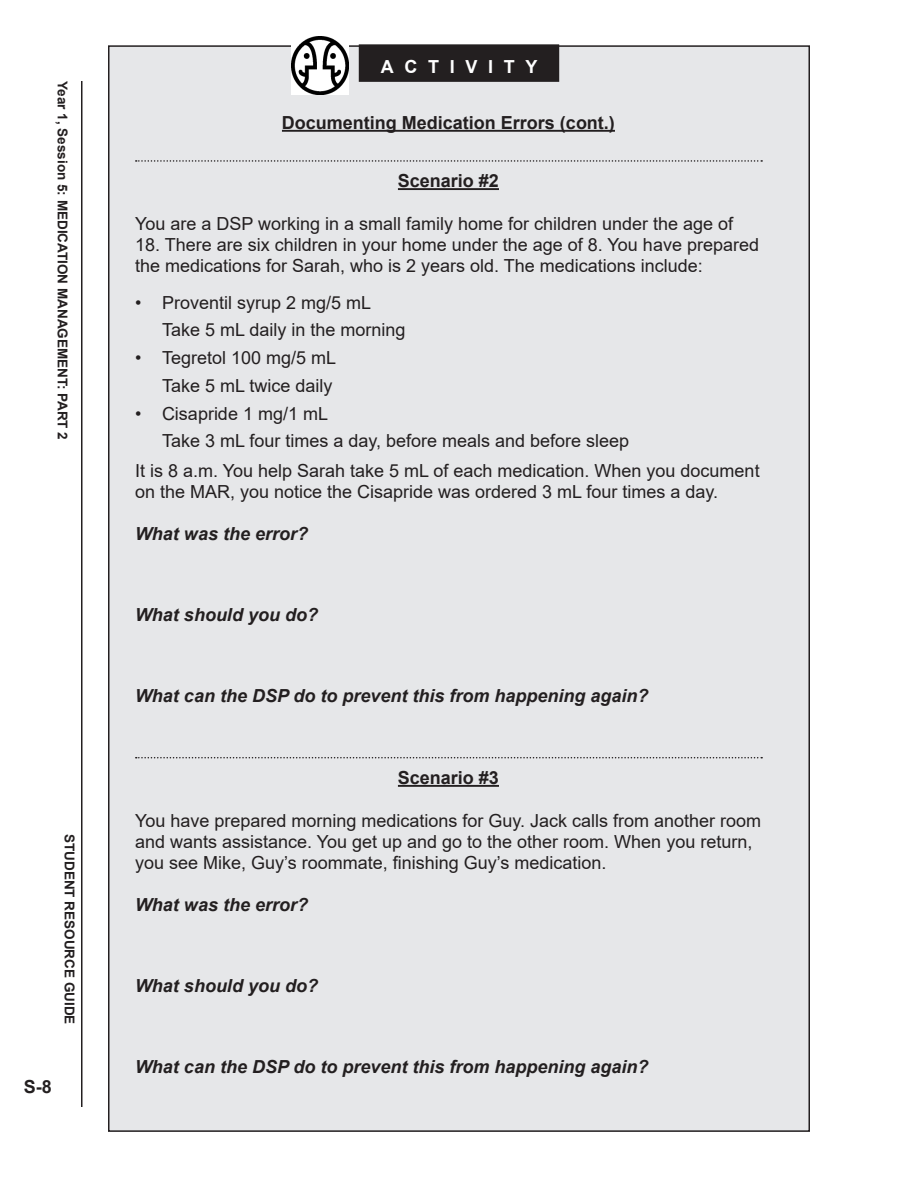
<style>
.page{position:relative;width:918px;height:1188px;background:#fff}
.page>*{position:absolute;margin:0;border:0;box-sizing:border-box;transform-origin:0 0}
.San_Serif_Text{font:18px/21px "Arial";color:#231f20}
.t1{font:italic 700 18px "Arial";color:#231f20}
.Activity_Subhead{font:700 18px "Arial";color:#231f20}
.Student_-_activity_b{font:700 18px "Arial";letter-spacing:.59em;color:#fff}
.t2{font:700 13.5px "Arial";color:#231f20}
</style>
<div class="page">
<hr style="left:81px;top:81px;width:1px;height:1026px;background:#231f20">
<div style="left:109px;top:46px;width:700px;height:1085px;background:#e6e7e9"></div>
<div style="left:359px;top:44px;width:200px;height:38px;background:#231f20"></div>
<img style="left:292px;top:37px;width:57px;height:57px">
<svg style="left:136px;top:160px;width:626px;height:2px"></svg>
<hr style="left:398px;top:188px;width:101px;height:2px;background:#231f20">
<svg style="left:136px;top:757px;width:626px;height:1px"></svg>
<hr style="left:398px;top:785px;width:101px;height:2px;background:#231f20">
<hr style="left:282px;top:130px;width:333px;height:2px;background:#231f20">
<p class="t2" style="left:72px;top:81px;width:360px;rotate:90deg">Year 1, Session 5: MEDICATION MANAGEMENT: PART 2</p>
<p class="t2" style="left:79px;top:834px;width:192px;rotate:90deg">STUDENT RESOURCE GUIDE</p>
<p class="Activity_Subhead" style="left:24px;top:1074px;width:30px">S-8</p>
<p class="Student_-_activity_b" style="left:381px;top:54px;width:158px">ACTIVITY</p>
<p class="Activity_Subhead" style="left:282px;top:110px;width:335px">Documenting Medication Errors (cont.)</p>
<p class="Activity_Subhead" style="left:398px;top:168px;width:103px">Scenario #2</p>
<p class="San_Serif_Text" style="left:135px;top:213px;width:600px">You are a DSP working in a small family home for children under the age of</p>
<p class="San_Serif_Text" style="left:135px;top:234px;width:626px">18. There are six children in your home under the age of 8. You have prepared the medications for Sarah, who is 2 years old. The medications include:</p>
<p class="San_Serif_Text" style="left:135px;top:292px;width:238px">• Proventil syrup 2 mg/5 mL</p>
<p class="San_Serif_Text" style="left:162px;top:319px;width:245px">Take 5 mL daily in the morning</p>
<p class="San_Serif_Text" style="left:135px;top:347px;width:203px">• Tegretol 100 mg/5 mL</p>
<p class="San_Serif_Text" style="left:162px;top:375px;width:172px">Take 5 mL twice daily</p>
<p class="San_Serif_Text" style="left:135px;top:403px;width:195px">• Cisapride 1 mg/1 mL</p>
<p class="San_Serif_Text" style="left:162px;top:430px;width:469px">Take 3 mL four times a day, before meals and before sleep</p>
<p class="San_Serif_Text" style="left:135px;top:460px;width:626px">It is 8 a.m. You help Sarah take 5 mL of each medication. When you document on the MAR, you notice the Cisapride was ordered 3 mL four times a day.</p>
<p class="t1" style="left:135px;top:522px;width:175px">What was the error?</p>
<p class="t1" style="left:135px;top:603px;width:185px">What should you do?</p>
<p class="t1" style="left:135px;top:684px;width:515px">What can the DSP do to prevent this from happening again?</p>
<p class="Activity_Subhead" style="left:398px;top:765px;width:103px">Scenario #3</p>
<p class="San_Serif_Text" style="left:135px;top:810px;width:628px">You have prepared morning medications for Guy. Jack calls from another room and wants assistance. You get up and go to the other room. When you return, you see Mike, Guy’s roommate, finishing Guy’s medication.</p>
<p class="t1" style="left:135px;top:892px;width:175px">What was the error?</p>
<p class="t1" style="left:135px;top:973px;width:185px">What should you do?</p>
<p class="t1" style="left:135px;top:1054px;width:515px">What can the DSP do to prevent this from happening again?</p>
</div>
